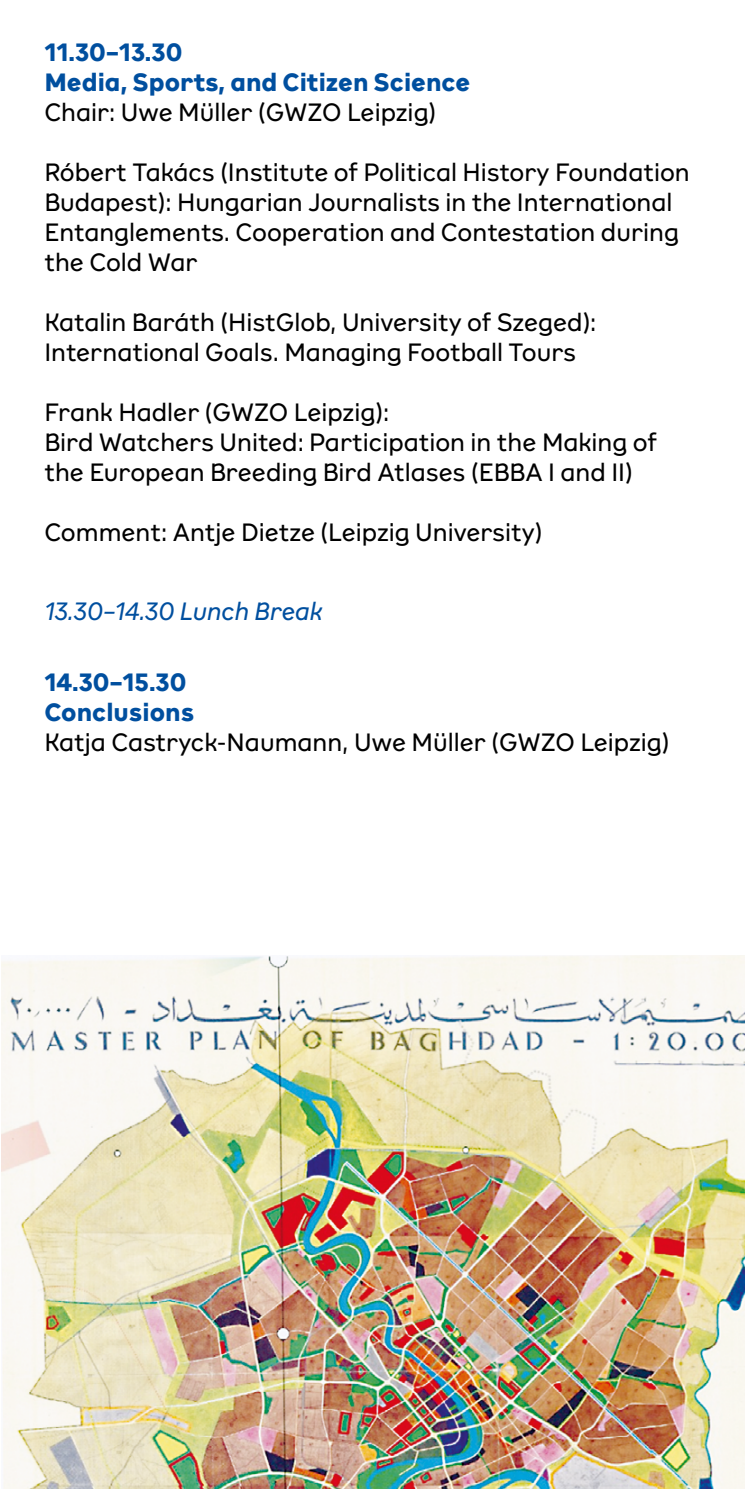
<style>
.page{position:relative;width:745px;height:1489px;background:#fff}
.page>*{position:absolute;margin:0;border:0;box-sizing:border-box;transform-origin:0 0}
.t1{font:25px/30px "Leipzigzwo";color:#000}
.t2{font:700 25px/30px "Leipzigzwo";color:#004f9f}
.t3{font:italic 25px "Leipzigzwo";color:#004f9f}
</style>
<div class="page">
<img style="left:2px;top:955px;width:742px;height:533px">
<p class="t2" style="left:44px;top:36px;width:427px">11.30–13.30<br>Media, Sports, and Citizen Science</p>
<p class="t1" style="left:44px;top:95px;width:393px">Chair: Uwe Müller (GWZO Leipzig)</p>
<p class="t1" style="left:44px;top:155px;width:646px">Róbert Takács (Institute of Political History Foundation Budapest): Hungarian Journalists in the International Entanglements. Cooperation and Contestation during the Cold War</p>
<p class="t1" style="left:44px;top:305px;width:553px">Katalin Baráth (HistGlob, University of Szeged):<br>International Goals. Managing Football Tours</p>
<p class="t1" style="left:44px;top:395px;width:613px">Frank Hadler (GWZO Leipzig):<br>Bird Watchers United: Participation in the Making of the European Breeding Bird Atlases (EBBA I and II)</p>
<p class="t1" style="left:44px;top:515px;width:499px">Comment: Antje Dietze (Leipzig University)</p>
<p class="t3" style="left:44px;top:593px;width:280px">13.30–14.30 Lunch Break</p>
<p class="t2" style="left:44px;top:666px;width:151px">14.30–15.30<br>Conclusions</p>
<p class="t1" style="left:44px;top:725px;width:626px">Katja Castryck-Naumann, Uwe Müller (GWZO Leipzig)</p>
</div>
